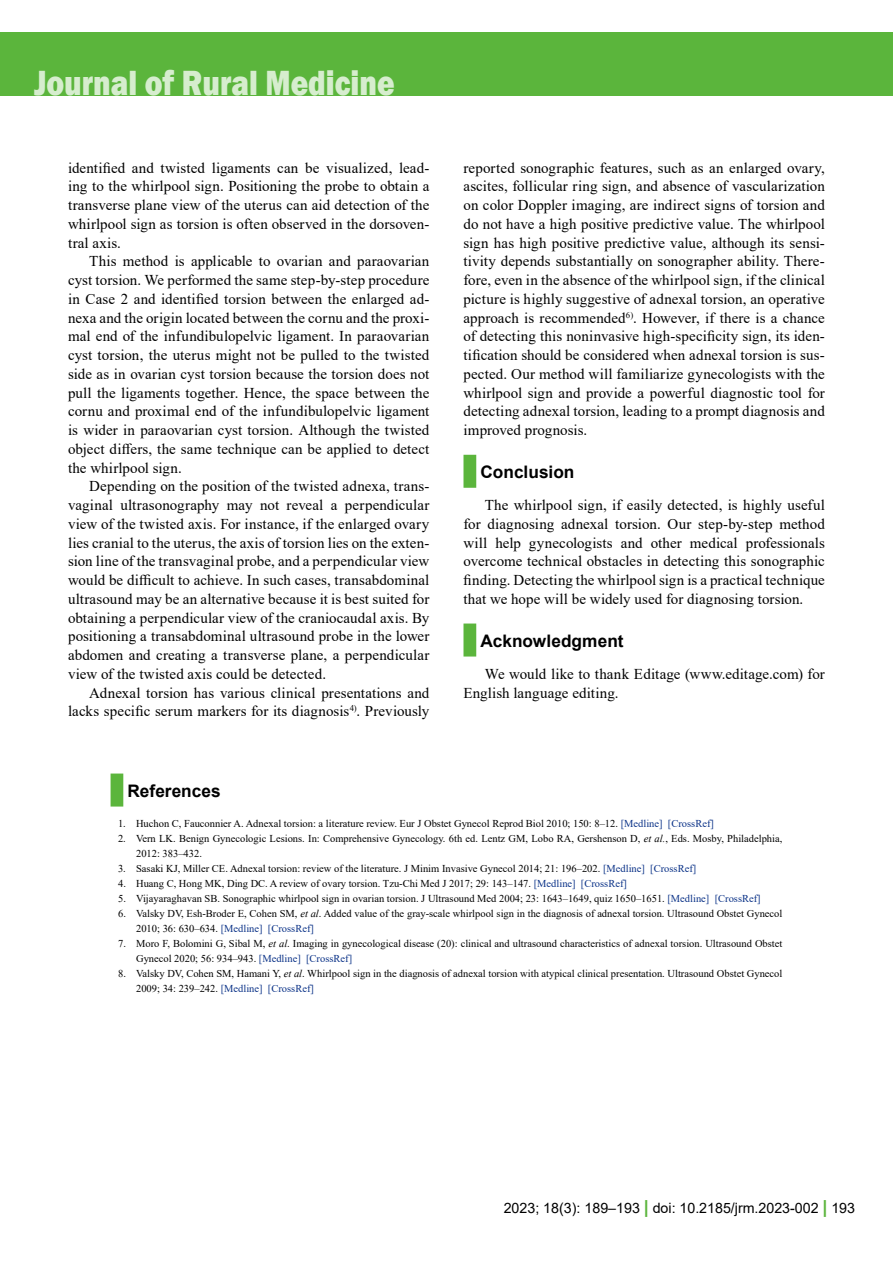
<style>
.page{position:relative;width:893px;height:1263px;background:#fff}
.page>*{position:absolute;margin:0;border:0;box-sizing:border-box;transform-origin:0 0}
.t1{font:800 36px "Franklin Gothic";color:#d6edce;scale:.83 1}
.t2{font:700 17.25px "Arial";color:#000}
.t3{font:15px/18.8px "Times New Roman";letter-spacing:.005em;color:#000;text-align:justify}
.t4{font:14.25px "Arial";color:#000}
.t5{font:10.5px/15px "Times New Roman";color:#000}
.s1{color:#0c3388}
.s2{font-style:italic}
.s3{font-weight:700;font-size:18px;color:#5bb53c}
</style>
<div class="page">
<div style="left:0;top:32px;width:893px;height:64px;background:#5bb53c"></div>
<div style="left:463px;top:455px;width:13px;height:33px;background:#5bb53c"></div>
<div style="left:463px;top:623px;width:13px;height:33px;background:#5bb53c"></div>
<div style="left:111px;top:773px;width:12px;height:33px;background:#5bb53c"></div>
<h1 class="t1" style="left:34px;top:59px;width:436px">Journal of Rural Medicine</h1>
<p class="t3" style="left:68px;top:158px;width:363px">identified and twisted ligaments can be visualized, lead&shy;ing to the whirlpool sign. Positioning the probe to obtain a transverse plane view of the uterus can aid detection of the whirlpool sign as torsion is often observed in the dorsoven&shy;tral axis.</p>
<p class="t3" style="left:68px;top:251px;width:363px;text-indent:21px">This method is applicable to ovarian and paraovarian cyst torsion. We performed the same step-by-step procedure in Case 2 and identified torsion between the enlarged ad&shy;nexa and the origin located between the cornu and the proxi&shy;mal end of the infundibulopelvic ligament. In paraovarian cyst torsion, the uterus might not be pulled to the twisted side as in ovarian cyst torsion because the torsion does not pull the ligaments together. Hence, the space between the cornu and proximal end of the infundibulopelvic ligament is wider in paraovarian cyst torsion. Although the twisted object differs, the same technique can be applied to detect the whirlpool sign.</p>
<p class="t3" style="left:68px;top:476px;width:363px;text-indent:21px">Depending on the position of the twisted adnexa, trans&shy;vaginal ultrasonography may not reveal a perpendicular view of the twisted axis. For instance, if the enlarged ovary lies cranial to the uterus, the axis of torsion lies on the exten&shy;sion line of the transvaginal probe, and a perpendicular view would be difficult to achieve. In such cases, transabdominal ultrasound may be an alternative because it is best suited for obtaining a perpendicular view of the craniocaudal axis. By positioning a transabdominal ultrasound probe in the lower abdomen and creating a transverse plane, a perpendicular view of the twisted axis could be detected.</p>
<p class="t3" style="left:68px;top:683px;width:363px;text-align:right">Adnexal torsion has various clinical presentations and lacks specific serum markers for its diagnosis<sup>4)</sup>. Previously</p>
<p class="t3" style="left:463px;top:158px;width:363px">reported sonographic features, such as an enlarged ovary, ascites, follicular ring sign, and absence of vascularization on color Doppler imaging, are indirect signs of torsion and do not have a high positive predictive value. The whirlpool sign has high positive predictive value, although its sensi&shy;tivity depends substantially on sonographer ability. There&shy;fore, even in the absence of the whirlpool sign, if the clinical picture is highly suggestive of adnexal torsion, an operative approach is recommended<sup>6)</sup>. However, if there is a chance of detecting this noninvasive high-specificity sign, its iden&shy;tification should be considered when adnexal torsion is sus&shy;pected. Our method will familiarize gynecologists with the whirlpool sign and provide a powerful diagnostic tool for detecting adnexal torsion, leading to a prompt diagnosis and improved prognosis.</p>
<p class="t2" style="left:480px;top:460px;width:95px">Conclusion</p>
<p class="t3" style="left:463px;top:495px;width:363px;text-indent:21px">The whirlpool sign, if easily detected, is highly useful for diagnosing adnexal torsion. Our step-by-step method will help gynecologists and other medical professionals overcome technical obstacles in detecting this sonographic finding. Detecting the whirlpool sign is a practical technique that we hope will be widely used for diagnosing torsion.</p>
<p class="t2" style="left:480px;top:628px;width:145px">Acknowledgment</p>
<p class="t3" style="left:463px;top:664px;width:363px;text-indent:21px">We would like to thank Editage (www.editage.com) for<br>English language editing.</p>
<p class="t2" style="left:128px;top:778px;width:95px">References</p>
<p class="t5" style="left:118px;top:816px;width:597px">1. Huchon C, Fauconnier A. Adnexal torsion: a literature review. Eur J Obstet Gynecol Reprod Biol 2010; 150: 8–12. <span class="s1">[Medline] [CrossRef]</span></p>
<p class="t5" style="left:136px;top:831px;width:648px;text-indent:-18px">2. Vern LK. Benign Gynecologic Lesions. In: Comprehensive Gynecology. 6th ed. Lentz GM, Lobo RA, Gershenson D, <span class="s2">et al.</span>, Eds. Mosby, Philadelphia,<br>2012: 383–432.</p>
<p class="t5" style="left:118px;top:861px;width:580px">3. Sasaki KJ, Miller CE. Adnexal torsion: review of the literature. J Minim Invasive Gynecol 2014; 21: 196–202. <span class="s1">[Medline] [CrossRef]</span></p>
<p class="t5" style="left:118px;top:876px;width:510px">4. Huang C, Hong MK, Ding DC. A review of ovary torsion. Tzu-Chi Med J 2017; 29: 143–147. <span class="s1">[Medline] [CrossRef]</span></p>
<p class="t5" style="left:118px;top:891px;width:644px">5. Vijayaraghavan SB. Sonographic whirlpool sign in ovarian torsion. J Ultrasound Med 2004; 23: 1643–1649, quiz 1650–1651. <span class="s1">[Medline] [CrossRef]</span></p>
<p class="t5" style="left:136px;top:906px;width:648px;text-indent:-18px">6. Valsky DV, Esh-Broder E, Cohen SM, <span class="s2">et al</span>. Added value of the gray-scale whirlpool sign in the diagnosis of adnexal torsion. Ultrasound Obstet Gynecol<br>2010; 36: 630–634. <span class="s1">[Medline] [CrossRef]</span></p>
<p class="t5" style="left:136px;top:936px;width:648px;text-indent:-18px">7. Moro F, Bolomini G, Sibal M, <span class="s2">et al</span>. Imaging in gynecological disease (20): clinical and ultrasound characteristics of adnexal torsion. Ultrasound Obstet<br>Gynecol 2020; 56: 934–943. <span class="s1">[Medline] [CrossRef]</span></p>
<p class="t5" style="left:136px;top:966px;width:648px;text-indent:-18px">8. Valsky DV, Cohen SM, Hamani Y, <span class="s2">et al</span>. Whirlpool sign in the diagnosis of adnexal torsion with atypical clinical presentation. Ultrasound Obstet Gynecol<br>2009; 34: 239–242. <span class="s1">[Medline] [CrossRef]</span></p>
<p class="t4" style="left:504px;top:1198px;width:353px">2023; 18(3): 189–193 <span class="s3">|</span> doi: 10.2185/jrm.2023-002 <span class="s3">|</span> 193</p>
</div>
